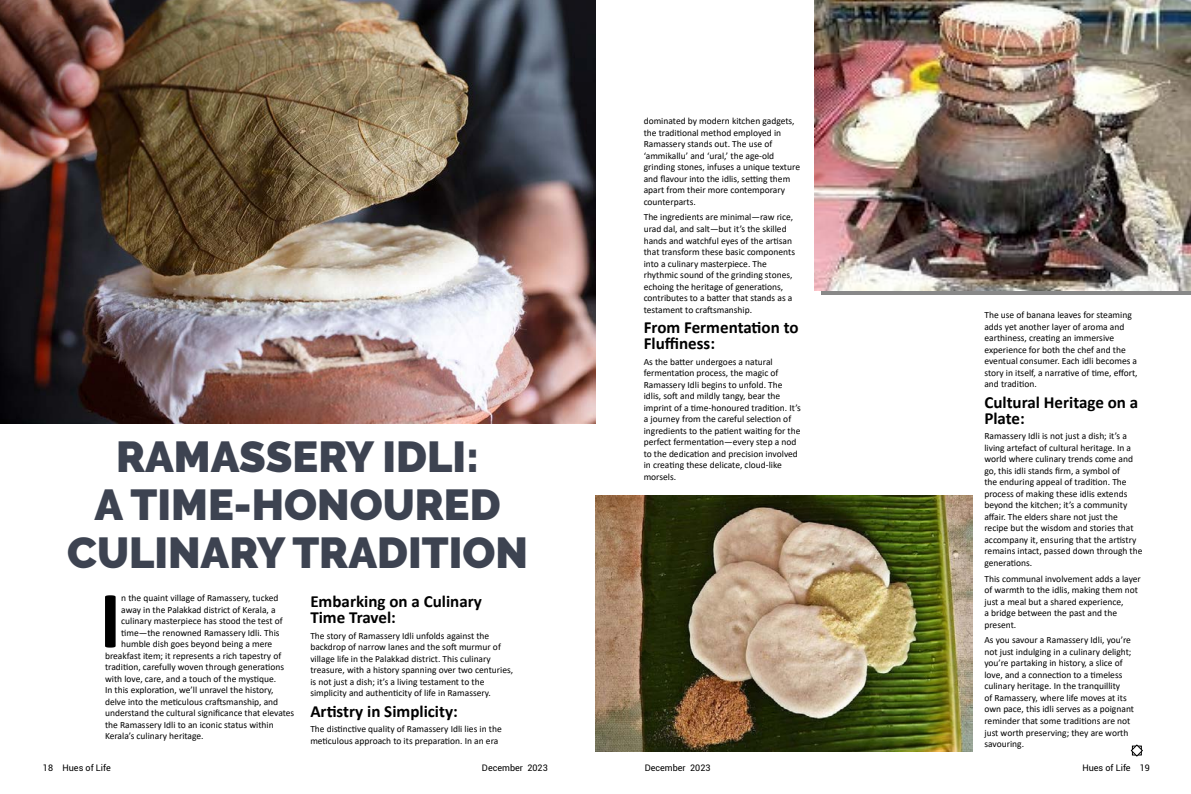
<style>
.page{position:relative;width:1191px;height:794px;background:#fff}
.page>*{position:absolute;margin:0;border:0;box-sizing:border-box;transform-origin:0 0}
.t1{font:700 82px "Calibri";color:#000}
.t2{font:900 43.2px/48.2px "Raleway";color:#3d4351;text-align:center}
.t3{font:700 17px/16px "Calibri";color:#000}
.t4{font:9.5px/11.5px "Calibri";color:#000}
.t5{font:9px "Roboto";color:#000}
</style>
<div class="page">
<svg style="left:822px;top:290px;width:369px;height:4px"></svg>
<img style="left:0;top:0;width:595px;height:423px">
<img style="left:814px;top:0;width:377px;height:290px">
<img style="left:595px;top:495px;width:377px;height:256px">
<svg style="left:1130px;top:744px;width:13px;height:13px"></svg>
<h2 class="t2" style="left:67px;top:432px;width:462px">RAMASSERY IDLI:<br>A TIME-HONOURED<br>CULINARY TRADITION</h2>
<h1 class="t1" style="left:99px;top:562px;width:23px">I</h1>
<p class="t4" style="left:121px;top:592px;width:159px">n the quaint village of Ramassery, tucked</p>
<h3 class="t3" style="left:310px;top:593px;width:173px">Embarking on a Culinary<br>Time Travel:</h3>
<p class="t4" style="left:310px;top:629px;width:204px">The story of Ramassery Idli unfolds against the backdrop of narrow lanes and the soft murmur of village life in the Palakkad district. This culinary treasure, with a history spanning over two centuries, is not just a dish; it’s a living testament to the simplicity and authenticity of life in Ramassery.</p>
<h3 class="t3" style="left:310px;top:702px;width:149px">Artistry in Simplicity:</h3>
<p class="t4" style="left:310px;top:723px;width:193px">The distinctive quality of Ramassery Idli lies in the meticulous approach to its preparation. In an era</p>
<p class="t4" style="left:121px;top:603px;width:156px">away in the Palakkad district of Kerala, a</p>
<p class="t4" style="left:121px;top:615px;width:163px">culinary masterpiece has stood the test of</p>
<p class="t4" style="left:121px;top:626px;width:160px">time—the renowned Ramassery Idli. This</p>
<p class="t4" style="left:121px;top:638px;width:153px">humble dish goes beyond being a mere</p>
<p class="t4" style="left:105px;top:650px;width:178px">breakfast item; it represents a rich tapestry of</p>
<p class="t4" style="left:105px;top:661px;width:180px">tradition, carefully woven through generations</p>
<p class="t4" style="left:105px;top:673px;width:173px">with love, care, and a touch of the mystique.</p>
<p class="t4" style="left:105px;top:684px;width:170px">In this exploration, we’ll unravel the history,</p>
<p class="t4" style="left:105px;top:696px;width:175px">delve into the meticulous craftsmanship, and</p>
<p class="t4" style="left:105px;top:707px;width:191px">understand the cultural significance that elevates</p>
<p class="t4" style="left:105px;top:719px;width:170px">the Ramassery Idli to an iconic status within</p>
<p class="t4" style="left:105px;top:730px;width:100px">Kerala’s culinary heritage.</p>
<p class="t4" style="left:643px;top:115px;width:158px">dominated by modern kitchen gadgets, the traditional method employed in Ramassery stands out. The use of ‘ammikallu’ and ‘ural,’ the age-old grinding stones, infuses a unique texture and flavour into the idlis, setting them apart from their more contemporary counterparts.</p>
<p class="t4" style="left:643px;top:211px;width:153px">The ingredients are minimal—raw rice, urad dal, and salt—but it’s the skilled hands and watchful eyes of the artisan that transform these basic components into a culinary masterpiece. The rhythmic sound of the grinding stones, echoing the heritage of generations, contributes to a batter that stands as a testament to craftsmanship.</p>
<h3 class="t3" style="left:643px;top:319px;width:156px">From Fermentation to<br>Fluffiness:</h3>
<p class="t4" style="left:643px;top:355px;width:159px">As the batter undergoes a natural fermentation process, the magic of Ramassery Idli begins to unfold. The idlis, soft and mildly tangy, bear the imprint of a time-honoured tradition. It’s a journey from the careful selection of ingredients to the patient waiting for the perfect fermentation—every step a nod to the dedication and precision involved in creating these delicate, cloud-like morsels.</p>
<p class="t4" style="left:984px;top:309px;width:155px">The use of banana leaves for steaming adds yet another layer of aroma and earthiness, creating an immersive experience for both the chef and the eventual consumer. Each idli becomes a story in itself, a narrative of time, effort, and tradition.</p>
<h3 class="t3" style="left:984px;top:394px;width:155px">Cultural Heritage on a<br>Plate:</h3>
<p class="t4" style="left:984px;top:430px;width:160px">Ramassery Idli is not just a dish; it’s a living artefact of cultural heritage. In a world where culinary trends come and go, this idli stands firm, a symbol of<br>the enduring appeal of tradition. The process of making these idlis extends beyond the kitchen; it’s a community affair. The elders share not just the recipe but the wisdom and stories that accompany it, ensuring that the artistry remains intact, passed down through the generations.</p>
<p class="t4" style="left:984px;top:572px;width:158px">This communal involvement adds a layer of warmth to the idlis, making them not just a meal but a shared experience,<br>a bridge between the past and the present.</p>
<p class="t4" style="left:984px;top:634px;width:151px">As you savour a Ramassery Idli, you’re not just indulging in a culinary delight; you’re partaking in history, a slice of love, and a connection to a timeless culinary heritage. In the tranquillity<br>of Ramassery, where life moves at its own pace, this idli serves as a poignant reminder that some traditions are not just worth preserving; they are worth savouring.</p>
<p class="t5" style="left:43px;top:761px;width:69px">18 Hues of Life</p>
<p class="t5" style="left:482px;top:761px;width:67px">December 2023</p>
<p class="t5" style="left:644px;top:761px;width:67px">December 2023</p>
<p class="t5" style="left:1082px;top:761px;width:69px">Hues of Life 19</p>
</div>
